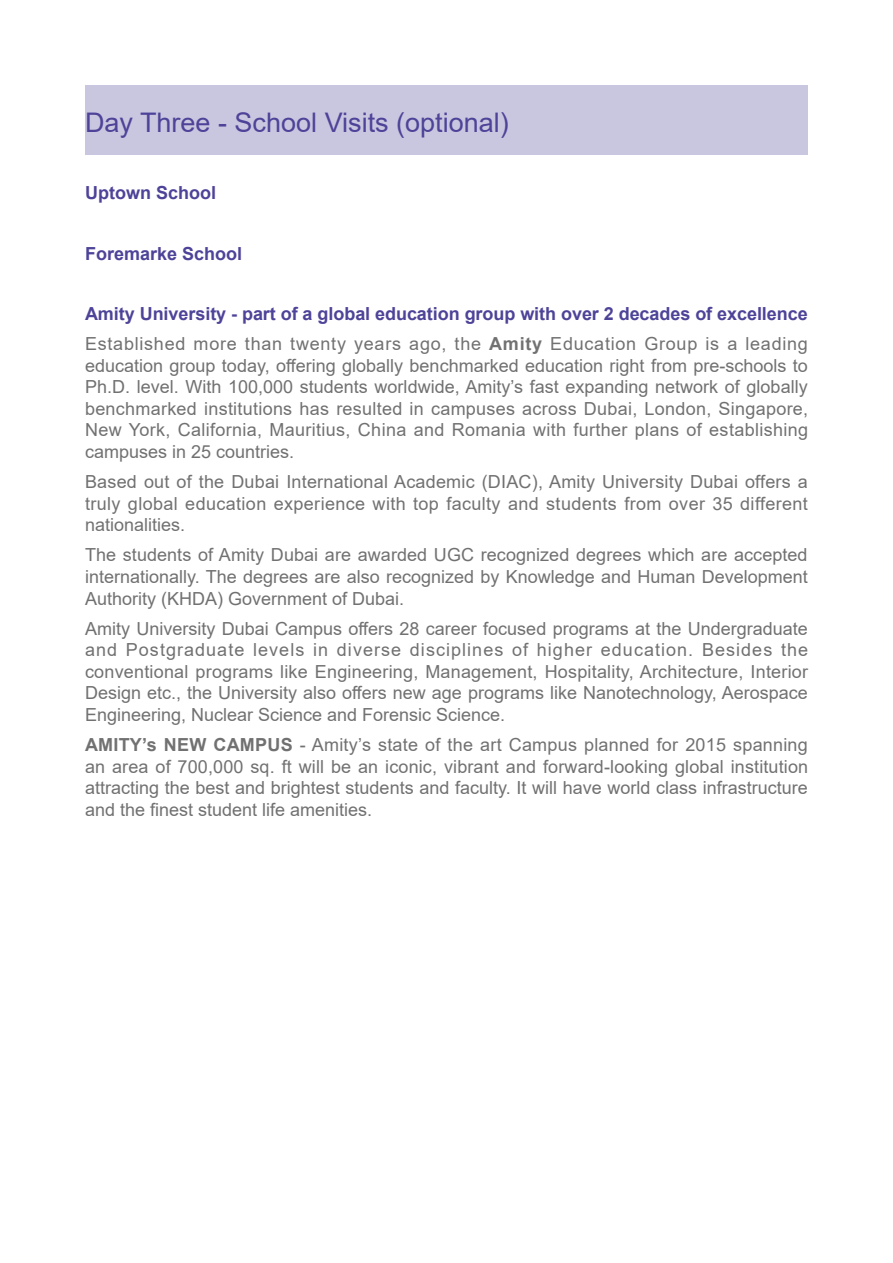
<style>
.page{position:relative;width:893px;height:1263px;background:#fff}
.page>*{position:absolute;margin:0;border:0;box-sizing:border-box;transform-origin:0 0}
.t1{font:27px "Arial";color:#4d4398}
.t2{font:18px/21.6px "Arial";color:#727171;text-align:justify}
.t3{font:700 18px/30.2px "Arial";letter-spacing:-.005em;color:#4d4398}
.s1{font-weight:400;color:#727171}
.s2{color:#727171}
.s3{font-weight:700}
</style>
<div class="page">
<div style="left:85px;top:85px;width:723px;height:70px;background:#c9c6e0"></div>
<h1 class="t1" style="left:85px;top:103px;width:425px">Day Three - School Visits (optional)</h1>
<p class="t3" style="left:85px;top:178px;width:133px">Uptown School</p>
<p class="t3" style="left:85px;top:238px;width:159px">Foremarke School</p>
<p class="t3" style="left:85px;top:299px;width:724px">Amity University - part of a global education group with over 2 decades of excellence<br><span class="s1">Established more than twenty years ago, the</span> <span class="s2">Amity</span> <span class="s1">Education Group is a leading</span></p>
<p class="t2" style="left:85px;top:354px;width:725px">education group today, offering globally benchmarked education right from pre-schools to Ph.D. level. With 100,000 students worldwide, Amity’s fast expanding network of globally benchmarked institutions has resulted in campuses across Dubai, London, Singapore, New York, California, Mauritius, China and Romania with further plans of establishing campuses in 25 countries.</p>
<p class="t2" style="left:85px;top:471px;width:724px">Based out of the Dubai International Academic (DIAC), Amity University Dubai offers a truly global education experience with top faculty and students from over 35 different nationalities.</p>
<p class="t2" style="left:85px;top:544px;width:724px">The students of Amity Dubai are awarded UGC recognized degrees which are accepted internationally. The degrees are also recognized by Knowledge and Human Development Authority (KHDA) Government of Dubai.</p>
<p class="t2" style="left:85px;top:617px;width:725px">Amity University Dubai Campus offers 28 career focused programs at the Undergraduate and Postgraduate levels in diverse disciplines of higher education. Besides the conventional programs like Engineering, Management, Hospitality, Architecture, Interior Design etc., the University also offers new age programs like Nanotechnology, Aerospace Engineering, Nuclear Science and Forensic Science.</p>
<p class="t2" style="left:85px;top:734px;width:725px"><span class="s3">AMITY’s NEW CAMPUS</span> - Amity’s state of the art Campus planned for 2015 spanning an area of 700,000 sq. ft will be an iconic, vibrant and forward-looking global institution attracting the best and brightest students and faculty. It will have world class infrastructure and the finest student life amenities.</p>
</div>
